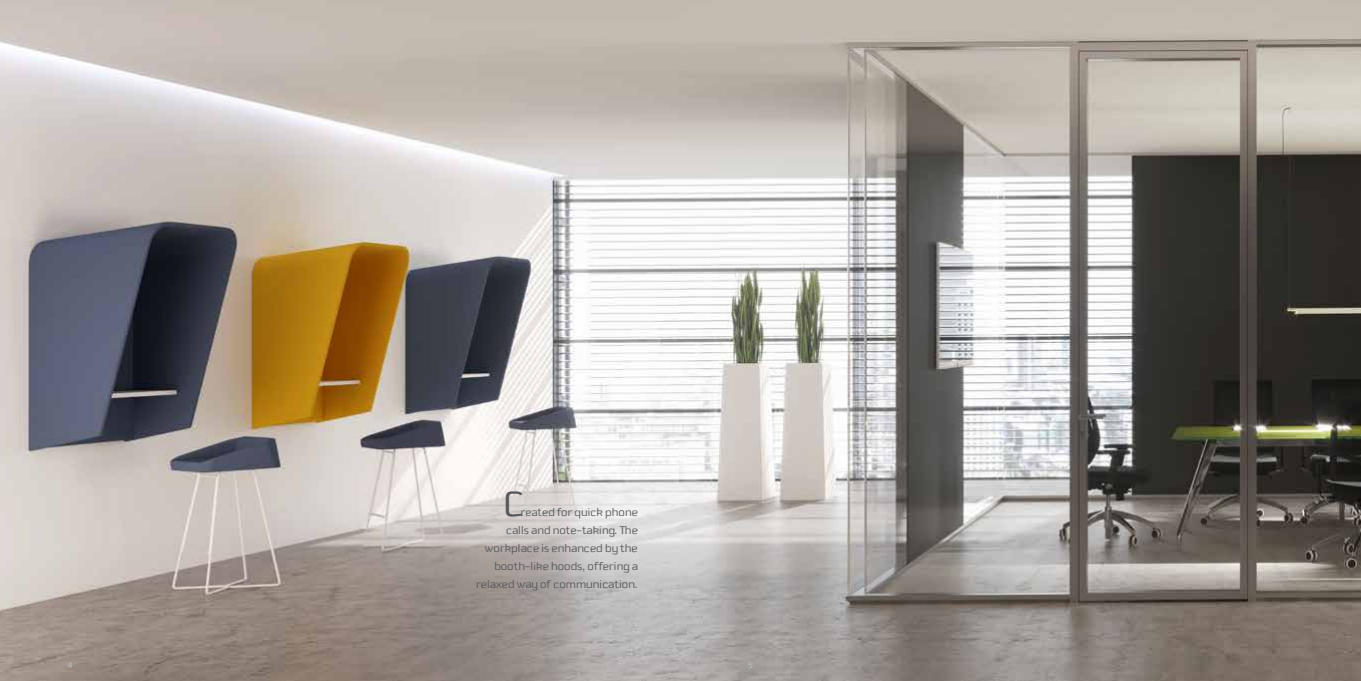
<style>
.page{position:relative;width:1361px;height:681px;background:#fff}
.page>*{position:absolute;margin:0;border:0;box-sizing:border-box;transform-origin:0 0}
.t1{font:300 39px "Downtempo";color:#58585a}
.t2{font:300 12px/18px "Downtempo";color:#58585a;text-align:right}
.t3{font:300 8.5px "Downtempo";color:#c6c7c8}
</style>
<div class="page">
<img style="left:0;top:0;width:1361px;height:680px">
<h1 class="t1" style="left:503px;top:480px;width:22px">C</h1>
<p class="t2" style="left:476px;top:502px;width:163px">reated for quick phone<br>calls and note-taking. The workplace is enhanced by the booth-like hoods, offering a relaxed way of communication.</p>
<p class="t3" style="left:68px;top:660px;width:6px">4</p>
<p class="t3" style="left:748px;top:660px;width:6px">5</p>
</div>
